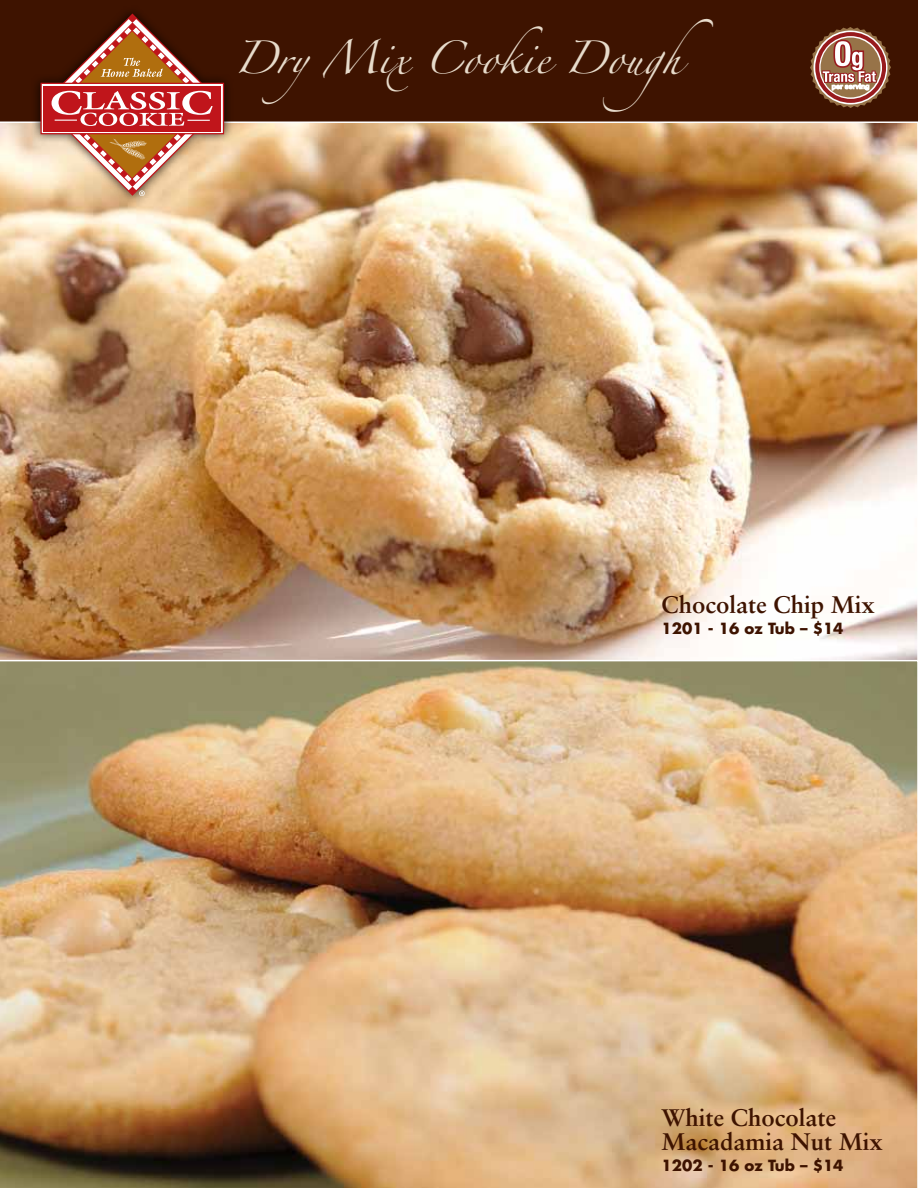
<style>
.page{position:relative;width:918px;height:1188px;background:#3e1300}
.page>*{position:absolute;margin:0;border:0;box-sizing:border-box;transform-origin:0 0}
.t1{font:29.55px "Zapfino";color:#e7dbcb}
.t2{font:700 24px/24px "Sabon";color:#3e1300}
.t3{font:700 15px "Futura";color:#3e1300}
</style>
<div class="page">
<img style="left:0;top:122px;width:918px;height:538px">
<img style="left:0;top:660px;width:918px;height:528px">
<div style="left:31px;top:5px;width:203px;height:200px;background:#000;opacity:.75"></div>
<svg style="left:40px;top:13px;width:184px;height:184px"></svg>
<svg style="left:810px;top:27px;width:81px;height:81px"></svg>
<p class="t1" style="left:234px;top:46px;width:481px">DryMix Cookie Dough</p>
<p class="t2" style="left:662px;top:592px;width:215px">Chocolate Chip Mix</p>
<p class="t3" style="left:662px;top:617px;width:184px">1201 - 16 oz Tub – $14</p>
<p class="t2" style="left:662px;top:1105px;width:223px">White Chocolate<br>Macadamia Nut Mix</p>
<p class="t3" style="left:662px;top:1154px;width:184px">1202 - 16 oz Tub – $14</p>
</div>
